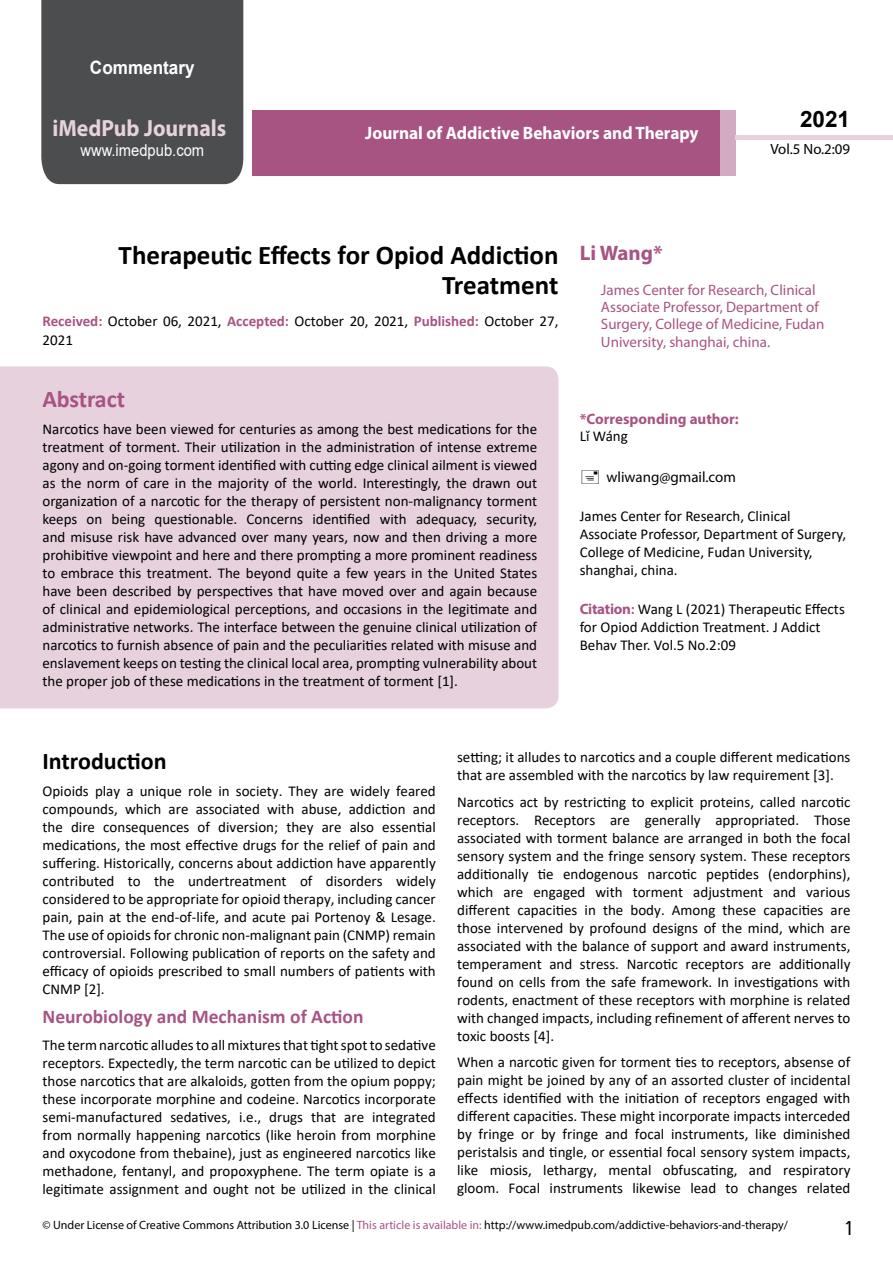
<style>
.page{position:relative;width:893px;height:1263px;background:#fff}
.page>*{position:absolute;margin:0;border:0;box-sizing:border-box;transform-origin:0 0}
.t1{font:700 27px/29.7px "Calibri";color:#000;text-align:right}
.t2{font:25.5px "Tunga";color:#000}
.t3{font:700 24px "Calibri";color:#000}
.t4{font:700 24px "Calibri";letter-spacing:-.005em;color:#a75483}
.t5{font:700 23.4px "Myriad Pro";color:#e6d1dd;scale:.93 1}
.t6{font:700 22.5px "Arial";color:#000}
.t7{font:700 21px "Myriad Pro";color:#a75483}
.t8{font:700 19.5px "Calibri";color:#a75483}
.t9{font:700 18.45px "Arial";color:#fff;scale:.93 1}
.t10{font:700 18px "Myriad Pro";color:#fff;scale:.96 1}
.t11{font:16.5px "Arial";color:#fff;scale:.89 1}
.t12{font:15px/18px "Calibri";color:#000;text-align:justify}
.t13{font:15px/17.4px "Myriad Pro";color:#a75483}
.t14{font:700 15px "Myriad Pro";color:#a75483}
.t15{font:15px "Myriad Pro";color:#000}
.t16{font:14.85px "Myriad Pro";color:#000}
.t17{font:12px "Myriad Pro";color:#000}
.s1{font-weight:700;color:#a75483}
.s2{font-family:"Myriad Pro";font-weight:700;color:#a75483}
.s3{color:#a75483}
</style>
<div class="page">
<div style="left:252px;top:110px;width:469px;height:66px;background:#a75483"></div>
<div style="left:720px;top:110px;width:16px;height:66px;background:#d2aac1"></div>
<div style="left:41px;top:0;width:202px;height:184px;background:#4c4d4f"></div>
<div style="left:736px;top:135px;width:157px;height:5px;background:#e6d1dd"></div>
<div style="left:0;top:366px;width:558px;height:342px;background:#e6d1dd"></div>
<p class="t9" style="left:90px;top:54px;width:114px">Commentary</p>
<h3 class="t5" style="left:52px;top:113px;width:188px">iMedPub Journals</h3>
<p class="t11" style="left:80px;top:139px;width:141px">www.imedpub.com</p>
<p class="t10" style="left:365px;top:121px;width:349px">Journal of Addictive Behaviors and Therapy</p>
<h3 class="t6" style="left:800px;top:104px;width:52px">2021</h3>
<p class="t16" style="left:770px;top:140px;width:81px">Vol.5 No.2:09</p>
<h1 class="t1" style="left:119px;top:240px;width:441px">Therapeutic Effects for Opiod Addiction<br>Treatment</h1>
<p class="t12" style="left:43px;top:312px;width:517px;line-height:18.8px"><span class="s1">Received:</span> October 06, 2021, <span class="s1">Accepted:</span> October 20, 2021, <span class="s1">Published:</span> October 27,<br>2021</p>
<h3 class="t4" style="left:43px;top:382px;width:84px">Abstract</h3>
<p class="t12" style="left:43px;top:419px;width:496px">Narcotics have been viewed for centuries as among the best medications for the treatment of torment. Their utilization in the administration of intense extreme agony and on-going torment identified with cutting edge clinical ailment is viewed as the norm of care in the majority of the world. Interestingly, the drawn out organization of a narcotic for the therapy of persistent non-malignancy torment keeps on being questionable. Concerns identified with adequacy, security, and misuse risk have advanced over many years, now and then driving a more prohibitive viewpoint and here and there prompting a more prominent readiness to embrace this treatment. The beyond quite a few years in the United States have been described by perspectives that have moved over and again because of clinical and epidemiological perceptions, and occasions in the legitimate and administrative networks. The interface between the genuine clinical utilization of narcotics to furnish absence of pain and the peculiarities related with misuse and enslavement keeps on testing the clinical local area, prompting vulnerability about the proper job of these medications in the treatment of torment [1].</p>
<h3 class="t7" style="left:580px;top:239px;width:84px">Li Wang*</h3>
<p class="t13" style="left:601px;top:280px;width:225px">James Center for Research, Clinical Associate Professor, Department of Surgery, College of Medicine, Fudan University, shanghai, china.</p>
<p class="t14" style="left:580px;top:409px;width:161px">*Corresponding author:</p>
<p class="t12" style="left:580px;top:427px;width:50px">Lǐ Wáng</p>
<p class="t15" style="left:606px;top:468px;width:131px">wliwang@gmail.com</p>
<p class="t12" style="left:580px;top:507px;width:268px;text-align:left">James Center for Research, Clinical Associate Professor, Department of Surgery, College of Medicine, Fudan University, shanghai, china.</p>
<p class="t12" style="left:580px;top:600px;width:267px;text-align:left"><span class="s2">Citation</span><span class="s1">:</span> Wang L (2021) Therapeutic Effects for Opiod Addiction Treatment. J Addict<br>Behav Ther. Vol.5 No.2:09</p>
<h3 class="t3" style="left:43px;top:744px;width:126px">Introduction</h3>
<p class="t12" style="left:43px;top:781px;width:395px">Opioids play a unique role in society. They are widely feared compounds, which are associated with abuse, addiction and the dire consequences of diversion; they are also essential medications, the most effective drugs for the relief of pain and suffering. Historically, concerns about addiction have apparently contributed to the undertreatment of disorders widely considered to be appropriate for opioid therapy, including cancer pain, pain at the end-of-life, and acute pai Portenoy &amp; Lesage.<br>The use of opioids for chronic non-malignant pain (CNMP) remain controversial. Following publication of reports on the safety and efficacy of opioids prescribed to small numbers of patients with CNMP [2].</p>
<h3 class="t8" style="left:43px;top:1003px;width:323px">Neurobiology and Mechanism of Action</h3>
<p class="t12" style="left:43px;top:1036px;width:395px">The term narcotic alludes to all mixtures that tight spot to sedative receptors. Expectedly, the term narcotic can be utilized to depict those narcotics that are alkaloids, gotten from the opium poppy; these incorporate morphine and codeine. Narcotics incorporate semi-manufactured sedatives, i.e., drugs that are integrated from normally happening narcotics (like heroin from morphine and oxycodone from thebaine), just as engineered narcotics like methadone, fentanyl, and propoxyphene. The term opiate is a legitimate assignment and ought not be utilized in the clinical</p>
<p class="t12" style="left:457px;top:748px;width:395px">setting; it alludes to narcotics and a couple different medications that are assembled with the narcotics by law requirement [3].</p>
<p class="t12" style="left:457px;top:792px;width:395px">Narcotics act by restricting to explicit proteins, called narcotic receptors. Receptors are generally appropriated. Those associated with torment balance are arranged in both the focal sensory system and the fringe sensory system. These receptors additionally tie endogenous narcotic peptides (endorphins), which are engaged with torment adjustment and various different capacities in the body. Among these capacities are those intervened by profound designs of the mind, which are associated with the balance of support and award instruments, temperament and stress. Narcotic receptors are additionally found on cells from the safe framework. In investigations with rodents, enactment of these receptors with morphine is related with changed impacts, including refinement of afferent nerves to toxic boosts [4].</p>
<p class="t12" style="left:457px;top:1053px;width:395px">When a narcotic given for torment ties to receptors, absense of pain might be joined by any of an assorted cluster of incidental effects identified with the initiation of receptors engaged with different capacities. These might incorporate impacts interceded by fringe or by fringe and focal instruments, like diminished peristalsis and tingle, or essential focal sensory system impacts, like miosis, lethargy, mental obfuscating, and respiratory gloom. Focal instruments likewise lead to changes related</p>
<p class="t17" style="left:43px;top:1218px;width:747px">© Under License of Creative Commons Attribution 3.0 License | <span class="s3">This article is available in:</span> http://www.imedpub.com/addictive-behaviors-and-therapy/</p>
<h2 class="t2" style="left:845px;top:1211px;width:9px">1</h2>
</div>
